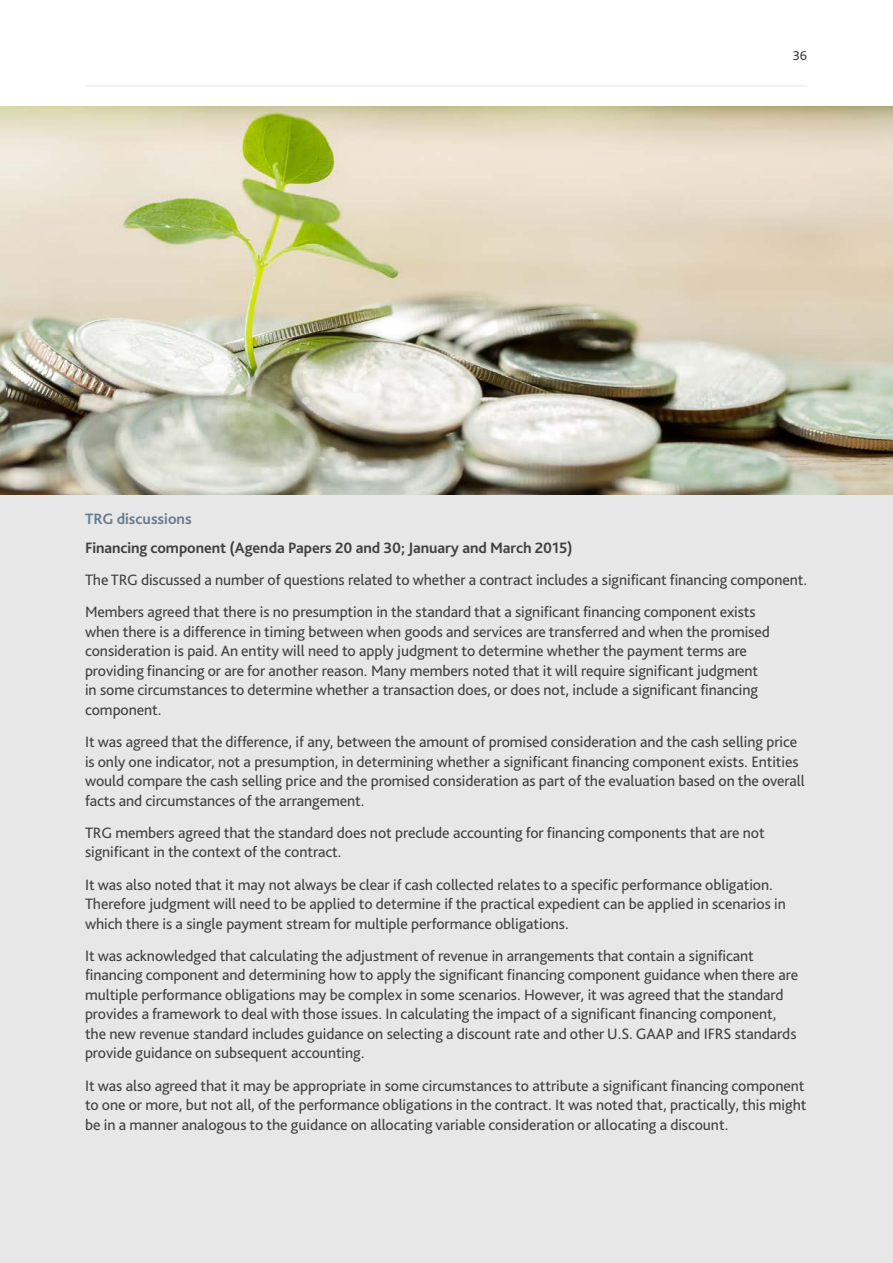
<style>
.page{position:relative;width:893px;height:1263px;background:#fff}
.page>*{position:absolute;margin:0;border:0;box-sizing:border-box;transform-origin:0 0}
.t1{font:15.75px/19.5px "Bliss Pro";letter-spacing:-.005em;color:#404040}
.t2{font:700 15.75px "Bliss Pro";letter-spacing:-.005em;color:#404040}
.t3{font:700 15.75px "Bliss Pro";color:#657c91}
.t4{font:13.5px "Bliss Pro";color:#404040}
</style>
<div class="page">
<img style="left:0;top:106px;width:893px;height:389px">
<div style="left:0;top:495px;width:893px;height:768px;background:#e7e7e7"></div>
<hr style="left:86px;top:85px;width:721px;height:1px;background:#e7e7e7">
<p class="t4" style="left:793px;top:47px;width:16px">36</p>
<p class="t3" style="left:85px;top:509px;width:108px">TRG discussions</p>
<p class="t2" style="left:85px;top:538px;width:489px">Financing component (Agenda Papers 20 and 30; January and March 2015)</p>
<p class="t1" style="left:85px;top:563px;width:724px;line-height:32.2px">The TRG discussed a number of questions related to whether a contract includes a significant financing component.<br>Members agreed that there is no presumption in the standard that a significant financing component exists</p>
<p class="t1" style="left:85px;top:621px;width:686px">when there is a difference in timing between when goods and services are transferred and when the promised consideration is paid. An entity will need to apply judgment to determine whether the payment terms are providing financing or are for another reason. Many members noted that it will require significant judgment in some circumstances to determine whether a transaction does, or does not, include a significant financing component.</p>
<p class="t1" style="left:85px;top:732px;width:721px">It was agreed that the difference, if any, between the amount of promised consideration and the cash selling price is only one indicator, not a presumption, in determining whether a significant financing component exists. Entities would compare the cash selling price and the promised consideration as part of the evaluation based on the overall facts and circumstances of the arrangement.</p>
<p class="t1" style="left:85px;top:822px;width:681px">TRG members agreed that the standard does not preclude accounting for financing components that are not significant in the context of the contract.</p>
<p class="t1" style="left:85px;top:874px;width:702px">It was also noted that it may not always be clear if cash collected relates to a specific performance obligation.<br>Therefore judgment will need to be applied to determine if the practical expedient can be applied in scenarios in which there is a single payment stream for multiple performance obligations.</p>
<p class="t1" style="left:85px;top:945px;width:715px">It was acknowledged that calculating the adjustment of revenue in arrangements that contain a significant financing component and determining how to apply the significant financing component guidance when there are multiple performance obligations may be complex in some scenarios. However, it was agreed that the standard provides a framework to deal with those issues. In calculating the impact of a significant financing component, the new revenue standard includes guidance on selecting a discount rate and other U.S. GAAP and IFRS standards provide guidance on subsequent accounting.</p>
<p class="t1" style="left:85px;top:1075px;width:723px">It was also agreed that it may be appropriate in some circumstances to attribute a significant financing component to one or more, but not all, of the performance obligations in the contract. It was noted that, practically, this might be in a manner analogous to the guidance on allocating variable consideration or allocating a discount.</p>
</div>
